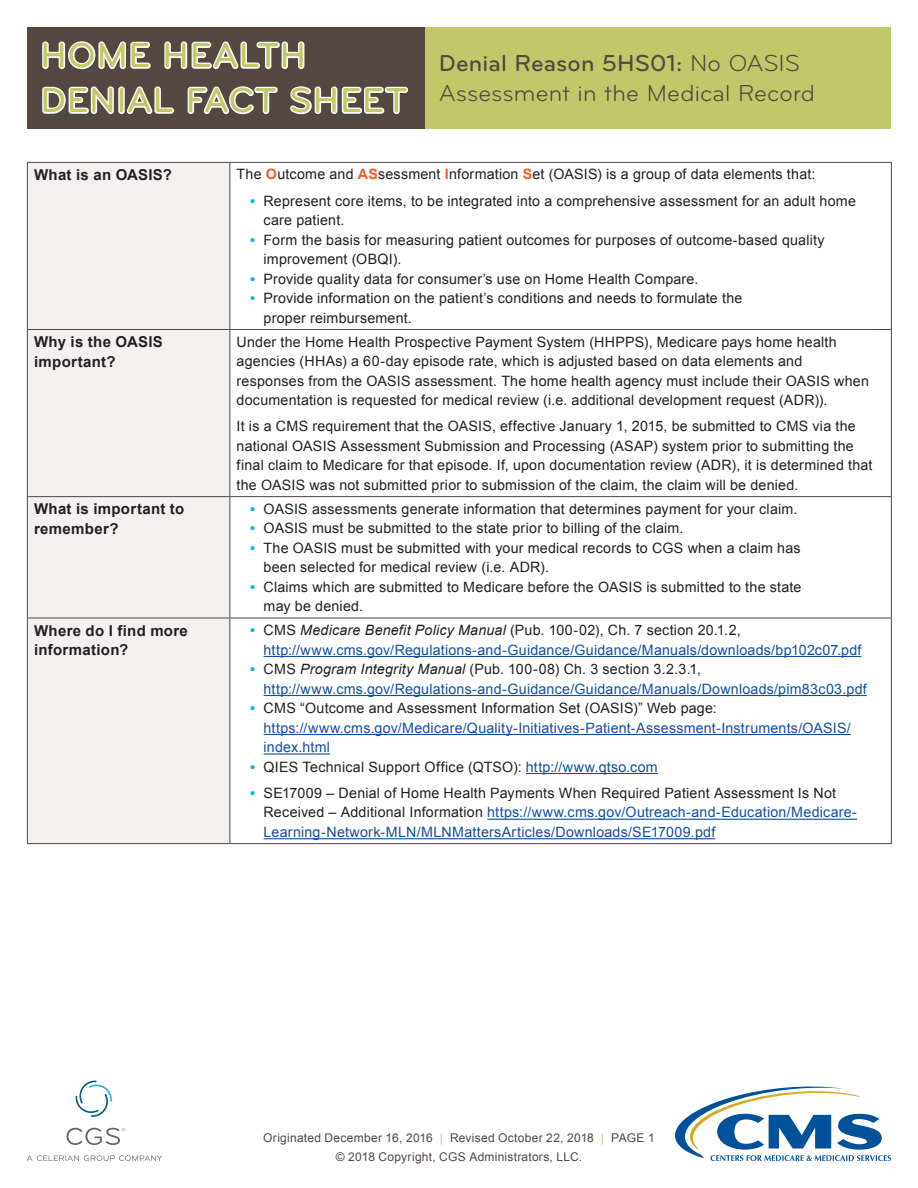
<style>
.page{position:relative;width:918px;height:1188px;background:#fff}
.page>*{position:absolute;margin:0;border:0;box-sizing:border-box;transform-origin:0 0}
.t1{font:500 36px/45px "Bryant Pro";letter-spacing:.02em;color:#c2c86a}
.t2{font:24px/30px "Bryant Pro";letter-spacing:.005em;color:#544640}
.t3{font:500 21px "Bryant Pro";letter-spacing:.025em;color:#c2c86a}
.t4{font:18px "Bryant Pro";letter-spacing:.005em;color:#544640}
.t5{font:700 15px/19.5px "Arial";letter-spacing:.02em;color:#231f20}
.t6{font:14.25px/19.5px "Arial";letter-spacing:.015em;color:#231f20}
.t7{font:14.25px/19.5px "Arial";letter-spacing:.015em;color:#1150a3}
.t8{font:12px/19.5px "Arial";letter-spacing:.02em;color:#544640;text-align:center}
.s1{font-weight:500}
.s2{font-weight:700;color:#f15b26}
.s3{font-weight:700;color:#07bbda}
.s4{color:#231f20}
.s5{font-style:italic;color:#231f20}
.s6{color:#1150a3}
.s7{color:#c2c86a}
</style>
<div class="page">
<div style="left:27px;top:27px;width:398px;height:101px;background:#544640"></div>
<svg style="left:42px;top:41px;width:263px;height:29px"></svg>
<svg style="left:42px;top:86px;width:72px;height:28px"></svg>
<div style="left:118px;top:86px;width:7px;height:28px;border:3px solid #fff;border-radius:2px"></div>
<svg style="left:126px;top:86px;width:48px;height:28px"></svg>
<svg style="left:187px;top:86px;width:91px;height:29px"></svg>
<svg style="left:290px;top:86px;width:119px;height:29px"></svg>
<div style="left:425px;top:27px;width:466px;height:101px;background:#c2c86a"></div>
<div style="left:28px;top:163px;width:202px;height:680px;background:#f2f1f0"></div>
<hr style="left:27px;top:162px;width:203px;height:1px;background:#544640">
<hr style="left:27px;top:163px;width:1px;height:166px;background:#544640">
<hr style="left:230px;top:162px;width:662px;height:1px;background:#544640">
<hr style="left:230px;top:163px;width:1px;height:166px;background:#544640">
<hr style="left:891px;top:163px;width:1px;height:166px;background:#544640">
<hr style="left:27px;top:329px;width:203px;height:1px;background:#544640">
<hr style="left:27px;top:330px;width:1px;height:166px;background:#544640">
<hr style="left:230px;top:329px;width:662px;height:1px;background:#544640">
<hr style="left:230px;top:330px;width:1px;height:166px;background:#544640">
<hr style="left:891px;top:330px;width:1px;height:166px;background:#544640">
<hr style="left:27px;top:496px;width:203px;height:1px;background:#544640">
<hr style="left:27px;top:497px;width:1px;height:121px;background:#544640">
<hr style="left:230px;top:496px;width:662px;height:1px;background:#544640">
<hr style="left:230px;top:497px;width:1px;height:121px;background:#544640">
<hr style="left:891px;top:497px;width:1px;height:121px;background:#544640">
<hr style="left:27px;top:618px;width:203px;height:1px;background:#544640">
<hr style="left:27px;top:618px;width:1px;height:225px;background:#544640">
<hr style="left:230px;top:618px;width:662px;height:1px;background:#544640">
<hr style="left:230px;top:618px;width:1px;height:225px;background:#544640">
<hr style="left:891px;top:618px;width:1px;height:225px;background:#544640">
<hr style="left:27px;top:843px;width:203px;height:1px;background:#544640">
<hr style="left:230px;top:843px;width:662px;height:1px;background:#544640">
<hr style="left:264px;top:656px;width:598px;height:1px;background:#1150a3">
<hr style="left:264px;top:695px;width:603px;height:1px;background:#1150a3">
<hr style="left:264px;top:734px;width:587px;height:1px;background:#1150a3">
<hr style="left:264px;top:753px;width:66px;height:2px;background:#1150a3">
<hr style="left:526px;top:773px;width:132px;height:1px;background:#1150a3">
<hr style="left:487px;top:819px;width:370px;height:1px;background:#1150a3">
<hr style="left:264px;top:838px;width:451px;height:1px;background:#1150a3">
<svg style="left:75px;top:1081px;width:37px;height:36px"></svg>
<svg style="left:27px;top:1155px;width:135px;height:6px"></svg>
<svg style="left:66px;top:1128px;width:59px;height:17px"></svg>
<svg style="left:675px;top:1087px;width:216px;height:74px"></svg>
<h1 class="t1" style="left:40px;top:33px;width:369px">HOME HEALTH<br>DENIAL FACT SHEET</h1>
<h2 class="t2" style="left:439px;top:48px;width:378px"><span class="s1">Denial Reason 5HS01:</span> No OASIS<br>Assessment in the Medical Record</h2>
<h3 class="t3" style="left:40px;top:38px;width:379px">HOME HEALTH DENIAL FACT SHEET</h3>
<p class="t4" style="left:446px;top:49px;width:373px">No OASIS Assessment in the Medical Record</p>
<p class="t5" style="left:34px;top:166px;width:140px">What is an OASIS?</p>
<p class="t6" style="left:237px;top:165px;width:580px">The <span class="s2">O</span>utcome and <span class="s2">AS</span>sessment <span class="s2">I</span>nformation <span class="s2">S</span>et (OASIS) is a group of data elements that:</p>
<p class="t6" style="left:264px;top:191px;width:594px;text-indent:-14px"><span class="s3">•</span> Represent core items, to be integrated into a comprehensive assessment for an adult home care patient.</p>
<p class="t6" style="left:264px;top:230px;width:563px;text-indent:-14px"><span class="s3">•</span> Form the basis for measuring patient outcomes for purposes of outcome-based quality improvement (OBQI).</p>
<p class="t6" style="left:250px;top:269px;width:450px"><span class="s3">•</span> Provide quality data for consumer’s use on Home Health Compare.</p>
<p class="t6" style="left:264px;top:289px;width:480px;text-indent:-14px"><span class="s3">•</span> Provide information on the patient’s conditions and needs to formulate the proper reimbursement.</p>
<p class="t5" style="left:34px;top:333px;width:130px">Why is the OASIS important?</p>
<p class="t6" style="left:237px;top:332px;width:634px">Under the Home Health Prospective Payment System (HHPPS), Medicare pays home health agencies (HHAs) a 60-day episode rate, which is adjusted based on data elements and responses from the OASIS assessment. The home health agency must include their OASIS when documentation is requested for medical review (i.e. additional development request (ADR)).</p>
<p class="t6" style="left:237px;top:417px;width:637px">It is a CMS requirement that the OASIS, effective January 1, 2015, be submitted to CMS via the national OASIS Assessment Submission and Processing (ASAP) system prior to submitting the final claim to Medicare for that episode. If, upon documentation review (ADR), it is determined that the OASIS was not submitted prior to submission of the claim, the claim will be denied.</p>
<p class="t5" style="left:34px;top:500px;width:152px">What is important to remember?</p>
<p class="t6" style="left:250px;top:499px;width:549px"><span class="s3">•</span> OASIS assessments generate information that determines payment for your claim.</p>
<p class="t6" style="left:250px;top:519px;width:435px"><span class="s3">•</span> OASIS must be submitted to the state prior to billing of the claim.</p>
<p class="t6" style="left:264px;top:538px;width:539px;text-indent:-14px"><span class="s3">•</span> The OASIS must be submitted with your medical records to CGS when a claim has been selected for medical review (i.e. ADR).</p>
<p class="t6" style="left:264px;top:577px;width:539px;text-indent:-14px"><span class="s3">•</span> Claims which are submitted to Medicare before the OASIS is submitted to the state may be denied.</p>
<p class="t5" style="left:34px;top:621px;width:155px">Where do I find more information?</p>
<p class="t7" style="left:264px;top:621px;width:599px;text-indent:-14px"><span class="s3">•</span> <span class="s4">CMS</span> <span class="s5">Medicare Benefit Policy Manual</span> <span class="s4">(Pub. 100-02), Ch. 7 section 20.1.2, </span>http://www.cms.gov/Regulations-and-Guidance/Guidance/Manuals/downloads/bp102c07.pdf</p>
<p class="t7" style="left:264px;top:660px;width:605px;text-indent:-14px"><span class="s3">•</span> <span class="s4">CMS</span> <span class="s5">Program Integrity Manual</span> <span class="s4">(Pub. 100-08) Ch. 3 section 3.2.3.1, </span>http://www.cms.gov/Regulations-and-Guidance/Guidance/Manuals/Downloads/pim83c03.pdf</p>
<p class="t7" style="left:264px;top:699px;width:589px;text-indent:-14px"><span class="s3">•</span> <span class="s4">CMS “Outcome and Assessment Information Set (OASIS)” Web page: </span>https://www.cms.gov/Medicare/Quality-Initiatives-Patient-Assessment-Instruments/OASIS/ index.html</p>
<p class="t6" style="left:250px;top:757px;width:409px"><span class="s3">•</span> QIES Technical Support Office (QTSO): <span class="s6">http://www.qtso.com</span></p>
<p class="t7" style="left:264px;top:783px;width:595px;text-indent:-14px"><span class="s3">•</span> <span class="s4">SE17009 – Denial of Home Health Payments When Required Patient Assessment Is Not<br>Received – Additional Information</span> https://www.cms.gov/Outreach-and-Education/Medicare-<br>Learning-Network-MLN/MLNMattersArticles/Downloads/SE17009.pdf</p>
<p class="t8" style="left:263px;top:1128px;width:393px">Originated December 16, 2016 <span class="s7">|</span> Revised October 22, 2018 <span class="s7">|</span> PAGE 1 © 2018 Copyright, CGS Administrators, LLC.</p>
</div>
